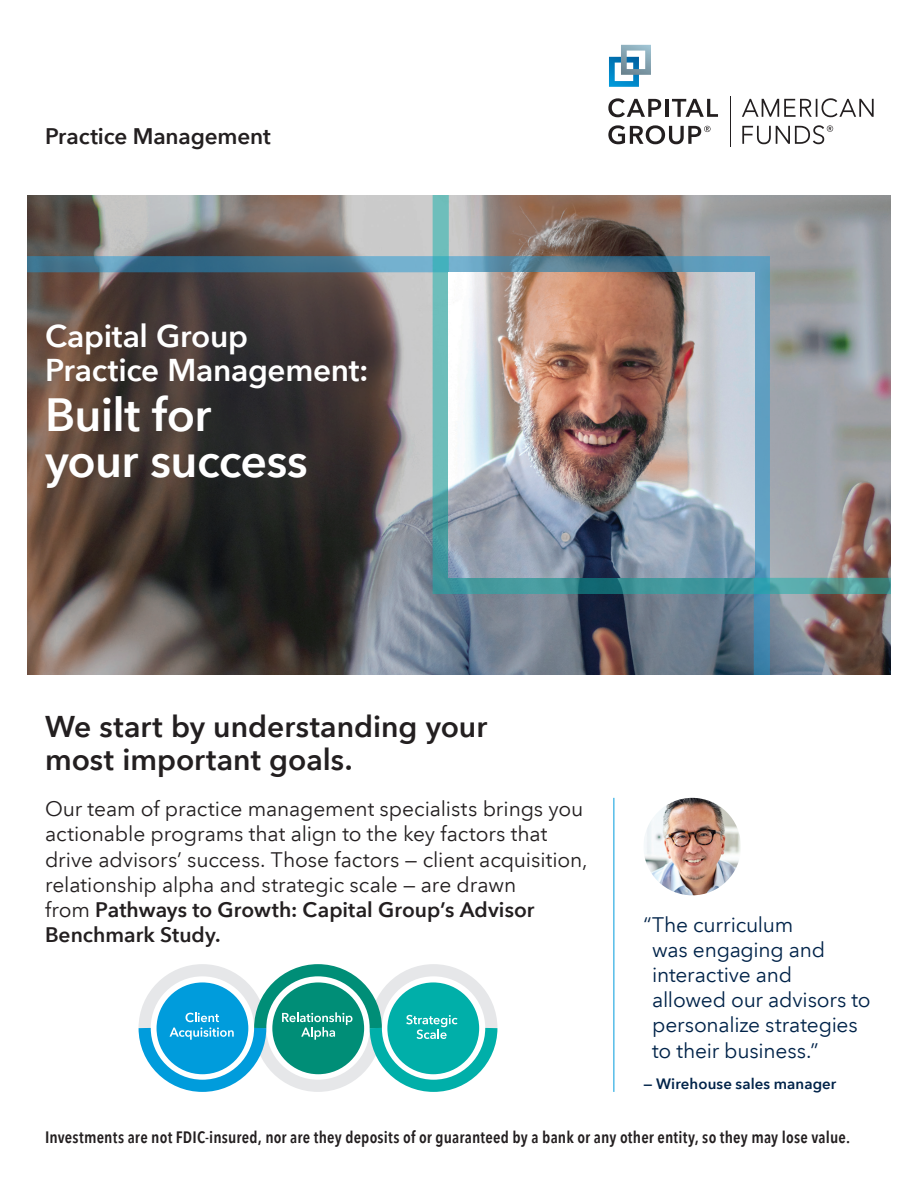
<style>
.page{position:relative;width:918px;height:1188px;background:#fff}
.page>*{position:absolute;margin:0;border:0;box-sizing:border-box;transform-origin:0 0}
.t1{font:600 46.5px/46.5px "Avenir Next LT Com";letter-spacing:-.015em;color:#fff}
.t2{font:600 31.5px/34.5px "Avenir Next LT Com";letter-spacing:-.01em;color:#fff}
.t3{font:600 30px/33px "Avenir Next LT Com";color:#231f20}
.t4{font:600 22.5px "Avenir Next LT Com";letter-spacing:-.005em;color:#231f20}
.t5{font:21px/25.2px "Avenir Next LT Com";letter-spacing:-.005em;color:#231f20}
.t6{font:21px/25.2px "Avenir Next LT Com";letter-spacing:-.01em;color:#002349}
.t7{font:600 condensed 16.5px "Avenir Next LT Com";letter-spacing:.01em;color:#231f20}
.t8{font:600 15px "Avenir Next LT Com";letter-spacing:.005em;color:#002349}
.s1{font-weight:600}
</style>
<div class="page">
<img style="left:27px;top:195px;width:864px;height:480px">
<svg style="left:27px;top:255px;width:744px;height:420px;background:#555151"></svg>
<svg style="left:431px;top:195px;width:460px;height:400px;background:#86969a"></svg>
<img style="left:449px;top:272px;width:305px;height:306px">
<hr style="left:730px;top:96px;width:1px;height:51px;background:#231f20">
<svg style="left:608px;top:98px;width:53px;height:19px"></svg>
<hr style="left:665px;top:99px;width:3px;height:18px;background:#231f20">
<svg style="left:672px;top:99px;width:46px;height:18px"></svg>
<svg style="left:608px;top:125px;width:103px;height:19px"></svg>
<svg style="left:742px;top:98px;width:132px;height:19px"></svg>
<svg style="left:609px;top:45px;width:42px;height:42px"></svg>
<svg style="left:742px;top:125px;width:91px;height:19px"></svg>
<hr style="left:614px;top:798px;width:1px;height:294px;background:#009cdc">
<img style="left:644px;top:798px;width:97px;height:97px;border-radius:49px">
<svg style="left:138px;top:964px;width:360px;height:128px"></svg>
<p class="t4" style="left:45px;top:127px;width:227px">Practice Management</p>
<h2 class="t2" style="left:45px;top:321px;width:325px">Capital Group<br>Practice Management:</h2>
<h1 class="t1" style="left:45px;top:395px;width:264px">Built for your success</h1>
<h3 class="t3" style="left:45px;top:713px;width:444px">We start by understanding your most important goals.</h3>
<p class="t5" style="left:45px;top:798px;width:544px">Our team of practice management specialists brings you actionable programs that align to the key factors that drive advisors’ success. Those factors — client acquisition, relationship alpha and strategic scale — are drawn<br>from <span class="s1">Pathways to Growth: Capital Group’s Advisor Benchmark Study.</span></p>
<p class="t6" style="left:652px;top:914px;width:220px;text-indent:-9px">“The curriculum<br>was engaging and interactive and allowed our advisors to personalize strategies to their business.”</p>
<p class="t8" style="left:644px;top:1078px;width:194px">— Wirehouse sales manager</p>
<p class="t7" style="left:45px;top:1131px;width:807px">Investments are not FDIC-insured, nor are they deposits of or guaranteed by a bank or any other entity, so they may lose value.</p>
</div>
